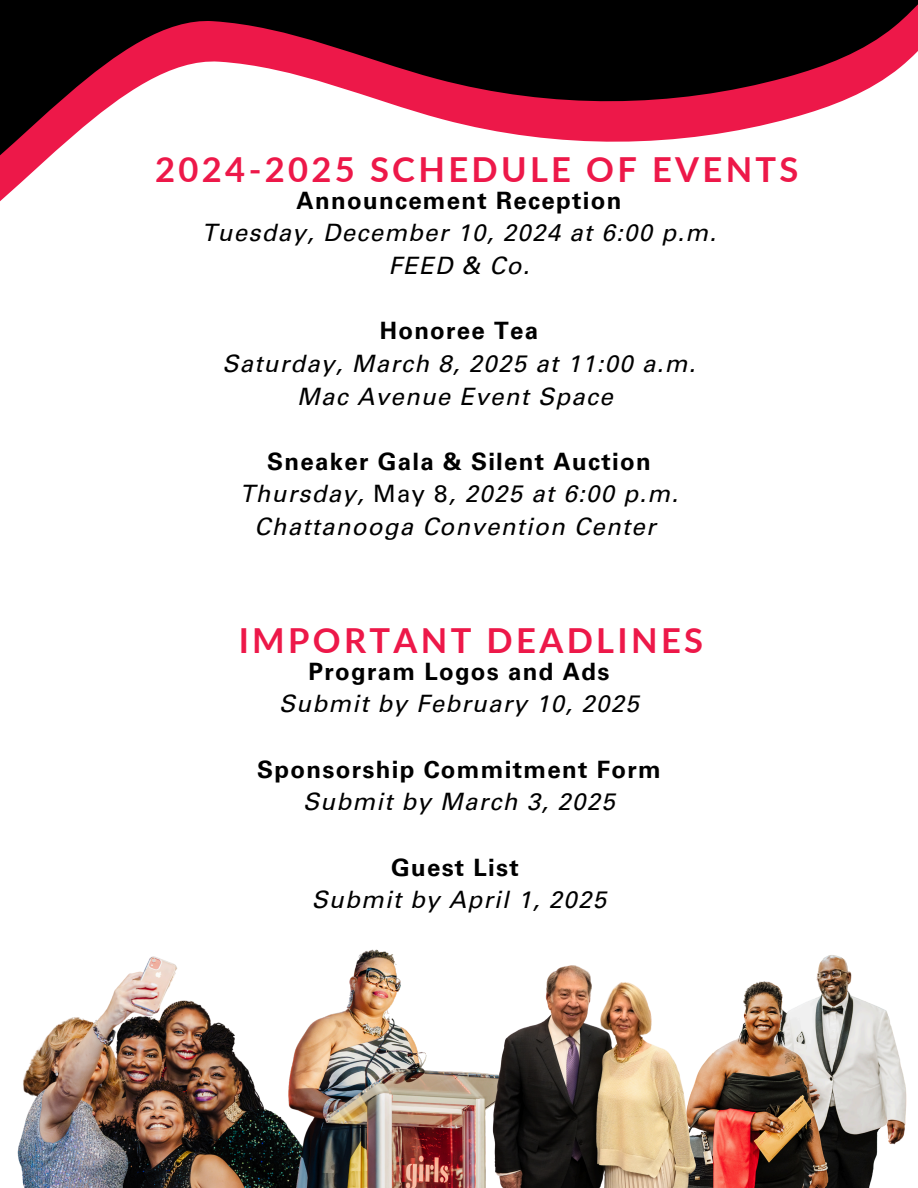
<style>
.page{position:relative;width:918px;height:1188px;background:#fff}
.page>*{position:absolute;margin:0;border:0;box-sizing:border-box;transform-origin:0 0}
.t1{font:700 34.5px "Lato";letter-spacing:.095em;color:#ed1849}
.t2{font:italic 24px "Univers LT Pro 55";letter-spacing:.055em;color:#000}
.t3{font:700 24px "Univers LT Pro 65";letter-spacing:.055em;color:#000}
.s1{font-family:"Univers LT Pro 55 Roman";font-style:normal}
</style>
<div class="page">
<svg style="left:0;top:0;width:918px;height:202px"></svg>
<img style="left:17px;top:956px;width:389px;height:232px">
<img style="left:272px;top:949px;width:220px;height:238px">
<img style="left:698px;top:955px;width:209px;height:233px">
<img style="left:492px;top:965px;width:206px;height:223px">
<p class="t1" style="left:155px;top:148px;width:645px">2024-2025 SCHEDULE OF EVENTS</p>
<h1 class="t3" style="left:296px;top:191px;width:327px">Announcement Reception</h1>
<p class="t2" style="left:202px;top:224px;width:516px">Tuesday, December 10, 2024 at 6:00 p.m.</p>
<p class="t2" style="left:388px;top:257px;width:143px">FEED &amp; Co.</p>
<p class="t3" style="left:380px;top:322px;width:160px">Honoree Tea</p>
<p class="t2" style="left:222px;top:355px;width:475px">Saturday, March 8, 2025 at 11:00 a.m.</p>
<p class="t2" style="left:297px;top:387px;width:317px">Mac Avenue Event Space</p>
<p class="t3" style="left:267px;top:452px;width:385px">Sneaker Gala &amp; Silent Auction</p>
<p class="t2" style="left:240px;top:485px;width:440px">Thursday, <span class="s1">May 8</span>, 2025 at 6:00 p.m.</p>
<p class="t2" style="left:255px;top:518px;width:402px">Chattanooga Convention Center</p>
<p class="t1" style="left:239px;top:619px;width:466px">IMPORTANT DEADLINES</p>
<h1 class="t3" style="left:308px;top:662px;width:303px">Program Logos and Ads</h1>
<p class="t2" style="left:279px;top:695px;width:361px">Submit by February 10, 2025</p>
<p class="t3" style="left:257px;top:760px;width:405px">Sponsorship Commitment Form</p>
<p class="t2" style="left:303px;top:793px;width:313px">Submit by March 3, 2025</p>
<p class="t3" style="left:391px;top:858px;width:129px">Guest List</p>
<p class="t2" style="left:312px;top:891px;width:296px">Submit by April 1, 2025</p>
</div>
